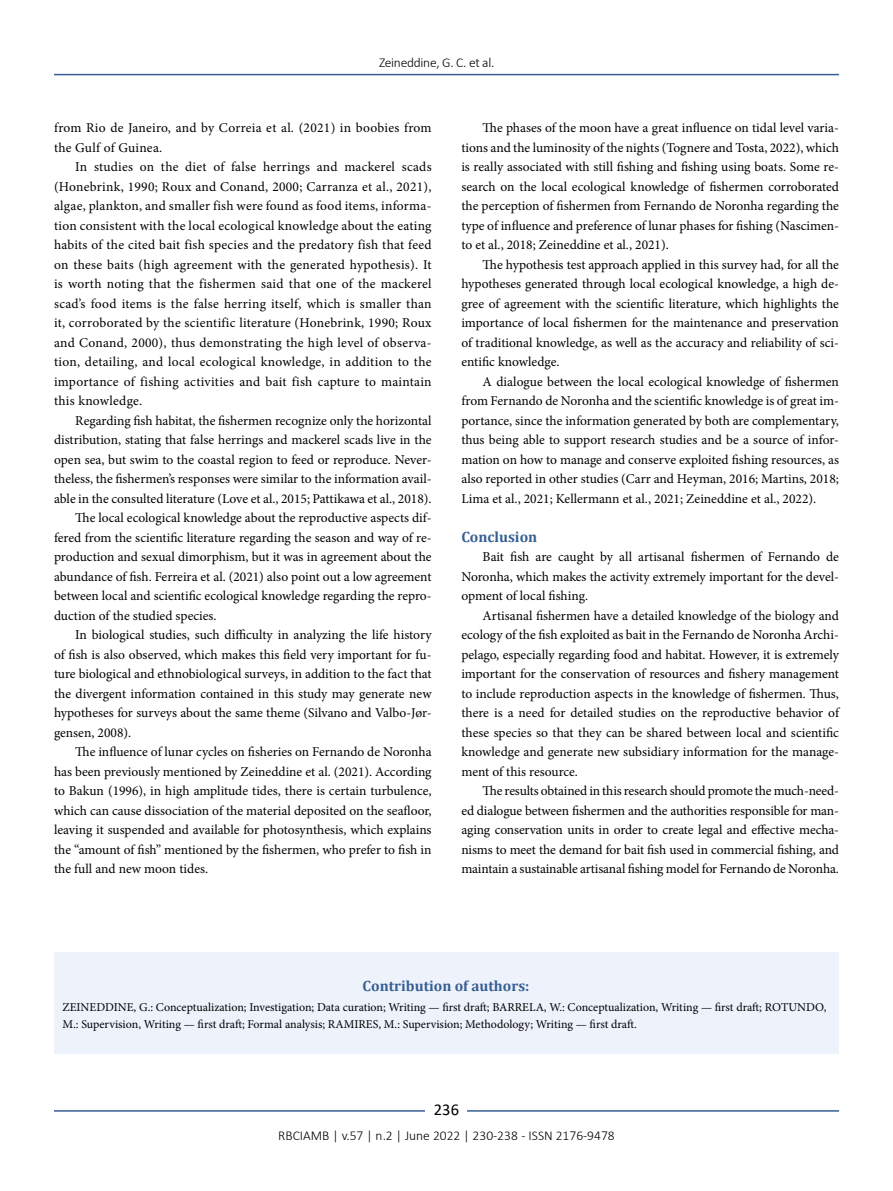
<style>
.page{position:relative;width:893px;height:1191px;background:#fff}
.page>*{position:absolute;margin:0;border:0;box-sizing:border-box;transform-origin:0 0}
.t1{font:16.5px "Calibri";color:#000}
.t2{font:700 15px "Cambria";color:#365f92}
.t3{font:13.5px/19.5px "Minion Pro";color:#000;text-align:justify}
.t4{font:13.5px/19.5px "Minion Pro";letter-spacing:.02em;color:#000}
.t5{font:300 13.5px "Calibri";color:#000}
.t6{font:300 13.5px "Calibri";letter-spacing:-.02em;color:#000}
.t7{font:12px/16.5px "Minion Pro";color:#000}
</style>
<div class="page">
<hr style="left:54px;top:74px;width:785px;height:1px;background:#365f92">
<hr style="left:54px;top:1110px;width:785px;height:1px;background:#365f92">
<div style="left:426px;top:1096px;width:41px;height:26px;background:#fff"></div>
<div style="left:54px;top:952px;width:784px;height:102px;background:#eef2fb"></div>
<p class="t6" style="left:379px;top:54px;width:117px">Zeineddine, G. C. et al.</p>
<p class="t4" style="left:54px;top:118px;width:379px">from Rio de Janeiro, and by Correia et al. (2021) in boobies from the Gulf of Guinea.</p>
<p class="t3" style="left:54px;top:157px;width:379px;text-indent:21px">In studies on the diet of false herrings and mackerel scads (Honebrink, 1990; Roux and Conand, 2000; Carranza et al., 2021), algae, plankton, and smaller fish were found as food items, informa&shy;tion consistent with the local ecological knowledge about the eating habits of the cited bait fish species and the predatory fish that feed on these baits (high agreement with the generated hypothesis). It is worth noting that the fishermen said that one of the mackerel scad’s food items is the false herring itself, which is smaller than it, corroborated by the scientific literature (Honebrink, 1990; Roux and Conand, 2000), thus demonstrating the high level of observa&shy;tion, detailing, and local ecological knowledge, in addition to the importance of fishing activities and bait fish capture to maintain this knowledge.</p>
<p class="t3" style="left:75px;top:410px;width:358px">Regarding fish habitat, the fishermen recognize only the horizontal</p>
<p class="t3" style="left:54px;top:430px;width:379px">distribution, stating that false herrings and mackerel scads live in the</p>
<p class="t3" style="left:54px;top:449px;width:379px">open sea, but swim to the coastal region to feed or reproduce. Never-</p>
<p class="t3" style="left:54px;top:469px;width:379px">theless, the fishermen’s responses were similar to the information avail-</p>
<p class="t3" style="left:54px;top:488px;width:379px">able in the consulted literature (Love et al., 2015; Pattikawa et al., 2018).</p>
<p class="t3" style="left:75px;top:508px;width:358px">The local ecological knowledge about the reproductive aspects dif-</p>
<p class="t3" style="left:54px;top:527px;width:379px">fered from the scientific literature regarding the season and way of re-</p>
<p class="t3" style="left:54px;top:547px;width:379px">production and sexual dimorphism, but it was in agreement about the</p>
<p class="t3" style="left:54px;top:566px;width:379px">abundance of fish. Ferreira et al. (2021) also point out a low agreement</p>
<p class="t3" style="left:54px;top:586px;width:379px">between local and scientific ecological knowledge regarding the repro-</p>
<p class="t3" style="left:54px;top:605px;width:164px">duction of the studied species.</p>
<p class="t3" style="left:75px;top:625px;width:358px">In biological studies, such difficulty in analyzing the life history</p>
<p class="t3" style="left:54px;top:644px;width:379px">of fish is also observed, which makes this field very important for fu-</p>
<p class="t3" style="left:54px;top:664px;width:379px">ture biological and ethnobiological surveys, in addition to the fact that</p>
<p class="t3" style="left:54px;top:683px;width:379px">the divergent information contained in this study may generate new</p>
<p class="t3" style="left:54px;top:703px;width:379px">hypotheses for surveys about the same theme (Silvano and Valbo-Jør-</p>
<p class="t3" style="left:54px;top:722px;width:79px">gensen, 2008).</p>
<p class="t3" style="left:75px;top:742px;width:358px">The influence of lunar cycles on fisheries on Fernando de Noronha</p>
<p class="t3" style="left:54px;top:761px;width:379px">has been previously mentioned by Zeineddine et al. (2021). According</p>
<p class="t3" style="left:54px;top:781px;width:379px">to Bakun (1996), in high amplitude tides, there is certain turbulence,</p>
<p class="t3" style="left:54px;top:800px;width:379px">which can cause dissociation of the material deposited on the seafloor,</p>
<p class="t3" style="left:54px;top:820px;width:379px">leaving it suspended and available for photosynthesis, which explains</p>
<p class="t3" style="left:54px;top:839px;width:379px">the “amount of fish” mentioned by the fishermen, who prefer to fish in</p>
<p class="t3" style="left:54px;top:859px;width:156px">the full and new moon tides.</p>
<p class="t3" style="left:461px;top:118px;width:379px;text-indent:21px">The phases of the moon have a great influence on tidal level varia&shy;tions and the luminosity of the nights (Tognere and Tosta, 2022), which is really associated with still fishing and fishing using boats. Some re&shy;search on the local ecological knowledge of fishermen corroborated the perception of fishermen from Fernando de Noronha regarding the type of influence and preference of lunar phases for fishing (Nascimen&shy;to et al., 2018; Zeineddine et al., 2021).</p>
<p class="t3" style="left:461px;top:254px;width:379px;text-indent:21px">The hypothesis test approach applied in this survey had, for all the hypotheses generated through local ecological knowledge, a high de&shy;gree of agreement with the scientific literature, which highlights the importance of local fishermen for the maintenance and preservation of traditional knowledge, as well as the accuracy and reliability of sci&shy;entific knowledge.</p>
<p class="t3" style="left:461px;top:371px;width:379px;text-indent:21px">A dialogue between the local ecological knowledge of fishermen from Fernando de Noronha and the scientific knowledge is of great im&shy;portance, since the information generated by both are complementary, thus being able to support research studies and be a source of infor&shy;mation on how to manage and conserve exploited fishing resources, as also reported in other studies (Carr and Heyman, 2016; Martins, 2018; Lima et al., 2021; Kellermann et al., 2021; Zeineddine et al., 2022).</p>
<p class="t2" style="left:461px;top:526px;width:77px">Conclusion</p>
<p class="t3" style="left:461px;top:547px;width:379px;text-indent:21px">Bait fish are caught by all artisanal fishermen of Fernando de Noronha, which makes the activity extremely important for the devel&shy;opment of local fishing.</p>
<p class="t3" style="left:461px;top:605px;width:379px;text-indent:21px">Artisanal fishermen have a detailed knowledge of the biology and ecology of the fish exploited as bait in the Fernando de Noronha Archi&shy;pelago, especially regarding food and habitat. However, it is extremely important for the conservation of resources and fishery management to include reproduction aspects in the knowledge of fishermen. Thus, there is a need for detailed studies on the reproductive behavior of these species so that they can be shared between local and scientific knowledge and generate new subsidiary information for the manage&shy;ment of this resource.</p>
<p class="t3" style="left:461px;top:781px;width:379px;text-indent:21px">The results obtained in this research should promote the much-need&shy;ed dialogue between fishermen and the authorities responsible for man&shy;aging conservation units in order to create legal and effective mecha&shy;nisms to meet the demand for bait fish used in commercial fishing, and maintain a sustainable artisanal fishing model for Fernando de Noronha.</p>
<p class="t2" style="left:363px;top:975px;width:168px">Contribution of authors:</p>
<p class="t7" style="left:63px;top:999px;width:765px">ZEINEDDINE, G.: Conceptualization; Investigation; Data curation; Writing — first draft; BARRELA, W.: Conceptualization, Writing — first draft; ROTUNDO,<br>M.: Supervision, Writing — first draft; Formal analysis; RAMIRES, M.: Supervision; Methodology; Writing — first draft.</p>
<p class="t1" style="left:434px;top:1098px;width:27px">236</p>
<p class="t5" style="left:278px;top:1126px;width:338px">RBCIAMB | v.57 | n.2 | June 2022 | 230-238 - ISSN 2176-9478</p>
</div>
